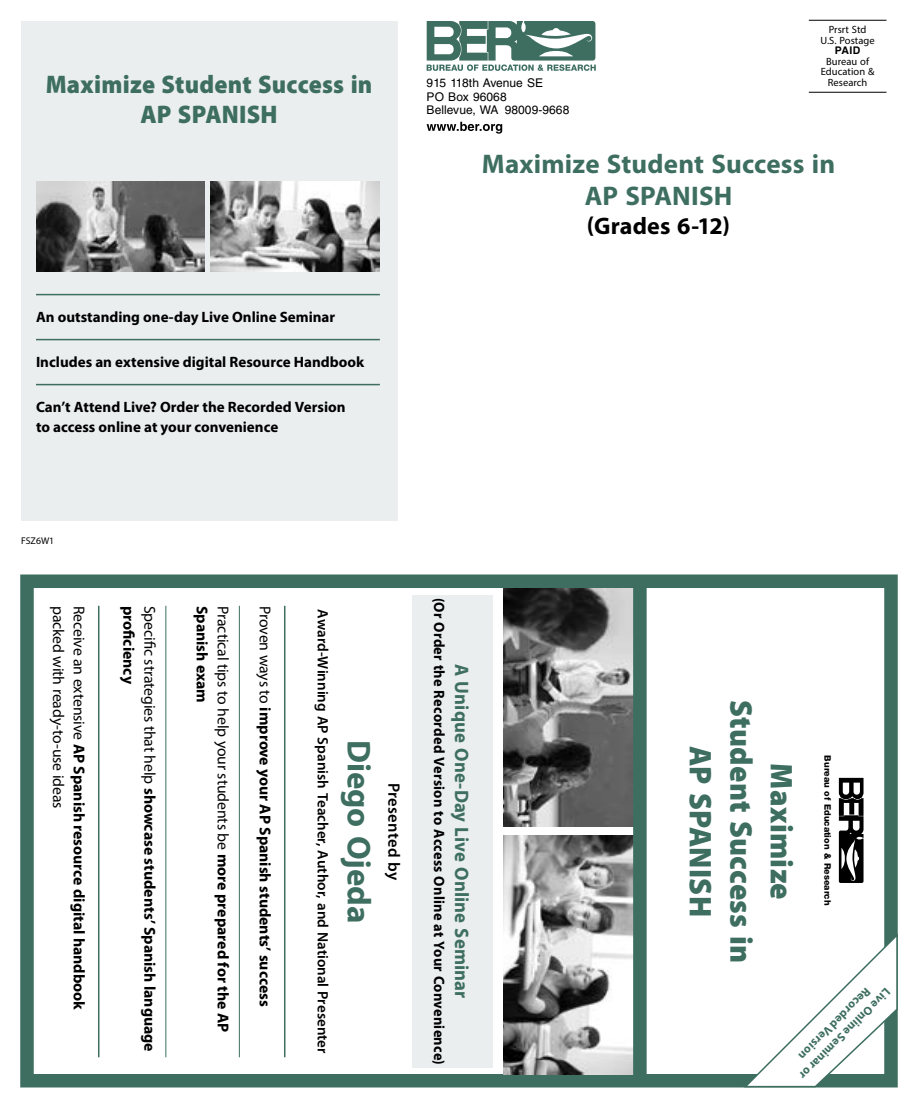
<style>
.page{position:relative;width:918px;height:1107px;background:#fff}
.page>*{position:absolute;margin:0;border:0;box-sizing:border-box;transform-origin:0 0}
.t1{font:700 33px "Myriad Pro";color:#3d6e60}
.t2{font:900 31.5px/40.5px "Myriad Pro";letter-spacing:.01em;color:#3d6e60;text-align:center;scale:.96 1}
.t3{font:700 27px/32.4px "Myriad Pro";letter-spacing:.005em;color:#3d6e60;text-align:center}
.t4{font:900 25.5px/30.6px "Myriad Pro";letter-spacing:.01em;color:#3d6e60;text-align:center;scale:.95 1}
.t5{font:700 24px "Myriad Pro";letter-spacing:.005em;color:#000}
.t6{font:700 19.5px "Myriad Pro";letter-spacing:.01em;color:#3d6e60;scale:.96 1}
.t7{font:600 16.5px "Myriad Pro";letter-spacing:.02em;color:#000}
.t8{font:700 15.75px "Myriad Pro";color:#000}
.t9{font:15.75px "Myriad Pro";letter-spacing:-.01em;color:#000}
.t10{font:700 15px/19.5px "Myriad Pro";color:#000}
.t11{font:700 15px "Myriad Pro";color:#000;scale:.96 1}
.t12{font:600 15px "Myriad Pro";color:#000}
.t13{font:12px/13.5px "Helvetica LT Std";letter-spacing:.005em;color:#000}
.t14{font:700 12px "Myriad Pro";color:#3d6e60}
.t15{font:10.5px/10.5px "Myriad Pro";letter-spacing:.005em;color:#000;text-align:center}
.t16{font:700 10.5px "Helvetica LT Std";color:#000}
.t17{font:9.75px "Myriad Pro";letter-spacing:.005em;color:#000}
.t18{font:800 9px "Helvetica Neue LT Std";color:#000}
.s1{font-weight:400}
.s2{font-weight:700}
</style>
<div class="page">
<div style="left:21px;top:21px;width:376px;height:499px;background:#eaeeee"></div>
<hr style="left:284px;top:606px;width:1px;height:451px;background:#3d6e60">
<hr style="left:239px;top:606px;width:1px;height:451px;background:#3d6e60">
<hr style="left:165px;top:606px;width:1px;height:451px;background:#3d6e60">
<hr style="left:98px;top:606px;width:1px;height:451px;background:#3d6e60">
<hr style="left:809px;top:20px;width:78px;height:1px;background:#000">
<hr style="left:809px;top:92px;width:78px;height:1px;background:#000">
<svg style="left:427px;top:21px;width:169px;height:50px"></svg>
<svg style="left:427px;top:122px;width:75px;height:12px"></svg>
<hr style="left:36px;top:294px;width:344px;height:1px;background:#3d6e60">
<hr style="left:36px;top:339px;width:344px;height:1px;background:#3d6e60">
<hr style="left:36px;top:384px;width:344px;height:1px;background:#3d6e60">
<div style="left:20px;top:574px;width:878px;height:514px;border:14px solid #3d6e60"></div>
<svg style="left:839px;top:778px;width:25px;height:105px"></svg>
<img style="left:503px;top:588px;width:130px;height:239px">
<img style="left:503px;top:835px;width:130px;height:239px">
<div style="left:633px;top:579px;width:14px;height:504px;background:#3d6e60"></div>
<img style="left:36px;top:181px;width:169px;height:91px">
<img style="left:211px;top:181px;width:169px;height:91px">
<div style="left:412px;top:595px;width:81px;height:472px;background:#eaeeee"></div>
<svg style="left:742px;top:933px;width:156px;height:155px"></svg>
<h3 class="t4" style="left:46px;top:68px;width:346px">Maximize Student Success in<br>AP SPANISH</h3>
<p class="t10" style="left:36px;top:307px;width:301px">An outstanding one-day Live Online Seminar</p>
<p class="t10" style="left:36px;top:352px;width:330px">Includes an extensive digital Resource Handbook</p>
<p class="t10" style="left:36px;top:397px;width:311px">Can’t Attend Live? Order the Recorded Version to access online at your convenience</p>
<p class="t15" style="left:821px;top:24px;width:56px">Prsrt Std<br>U.S. Postage</p>
<p class="t16" style="left:835px;top:44px;width:27px">PAID</p>
<p class="t15" style="left:821px;top:56px;width:55px">Bureau of<br>Education &amp;</p>
<p class="t13" style="left:427px;top:76px;width:118px">915 118th Avenue SE</p>
<p class="t15" style="left:828px;top:77px;width:41px">Research</p>
<p class="t13" style="left:427px;top:90px;width:144px">PO Box 96068<br>Bellevue, WA 98009‑9668</p>
<h3 class="t3" style="left:482px;top:146px;width:355px">Maximize Student Success in<br>AP SPANISH</h3>
<h3 class="t5" style="left:587px;top:210px;width:145px">(Grades 6-12)</h3>
<p class="t17" style="left:21px;top:535px;width:35px">FSZ6W1</p>
<p class="t8" style="left:160px;top:606px;width:447px;rotate:90deg"><span class="s1">Specific strategies that help</span> showcase students’ Spanish language</p>
<p class="t8" style="left:213px;top:606px;width:99px;rotate:90deg">Spanish exam</p>
<p class="t8" style="left:90px;top:606px;width:406px;rotate:90deg"><span class="s1">Receive an extensive</span> AP Spanish resource digital handbook</p>
<p class="t8" style="left:139px;top:606px;width:80px;rotate:90deg">proficiency</p>
<p class="t9" style="left:68px;top:606px;width:204px;rotate:90deg">packed with ready-to-use ideas</p>
<p class="t9" style="left:233px;top:606px;width:428px;rotate:90deg">Practical tips to help your students be <span class="s2">more prepared for the AP</span></p>
<p class="t8" style="left:276px;top:606px;width:402px;rotate:90deg"><span class="s1">Proven ways to</span> improve your AP Spanish students’ success</p>
<p class="t12" style="left:333px;top:609px;width:446px;rotate:90deg">Award-Winning AP Spanish Teacher, Author, and National Presenter</p>
<h1 class="t1" style="left:381px;top:740px;width:185px;rotate:90deg">Diego Ojeda</h1>
<p class="t7" style="left:404px;top:783px;width:99px;rotate:90deg">Presented by</p>
<p class="t11" style="left:449px;top:598px;width:488px;rotate:90deg">(Or Order the Recorded Version to Access Online at Your Convenience)</p>
<p class="t6" style="left:475px;top:664px;width:350px;rotate:90deg">A Unique One-Day Live Online Seminar</p>
<h2 class="t2" style="left:803px;top:700px;width:275px;rotate:90deg">Maximize<br>Student Success in<br>AP SPANISH</h2>
<p class="t18" style="left:833px;top:755px;width:151px;rotate:90deg">Bureau of Education &amp; Research</p>
<p class="t14" style="left:874px;top:995px;width:98px;rotate:135deg">Recorded Version</p>
<p class="t14" style="left:894px;top:996px;width:125px;rotate:135deg">Live Online Seminar or</p>
</div>
